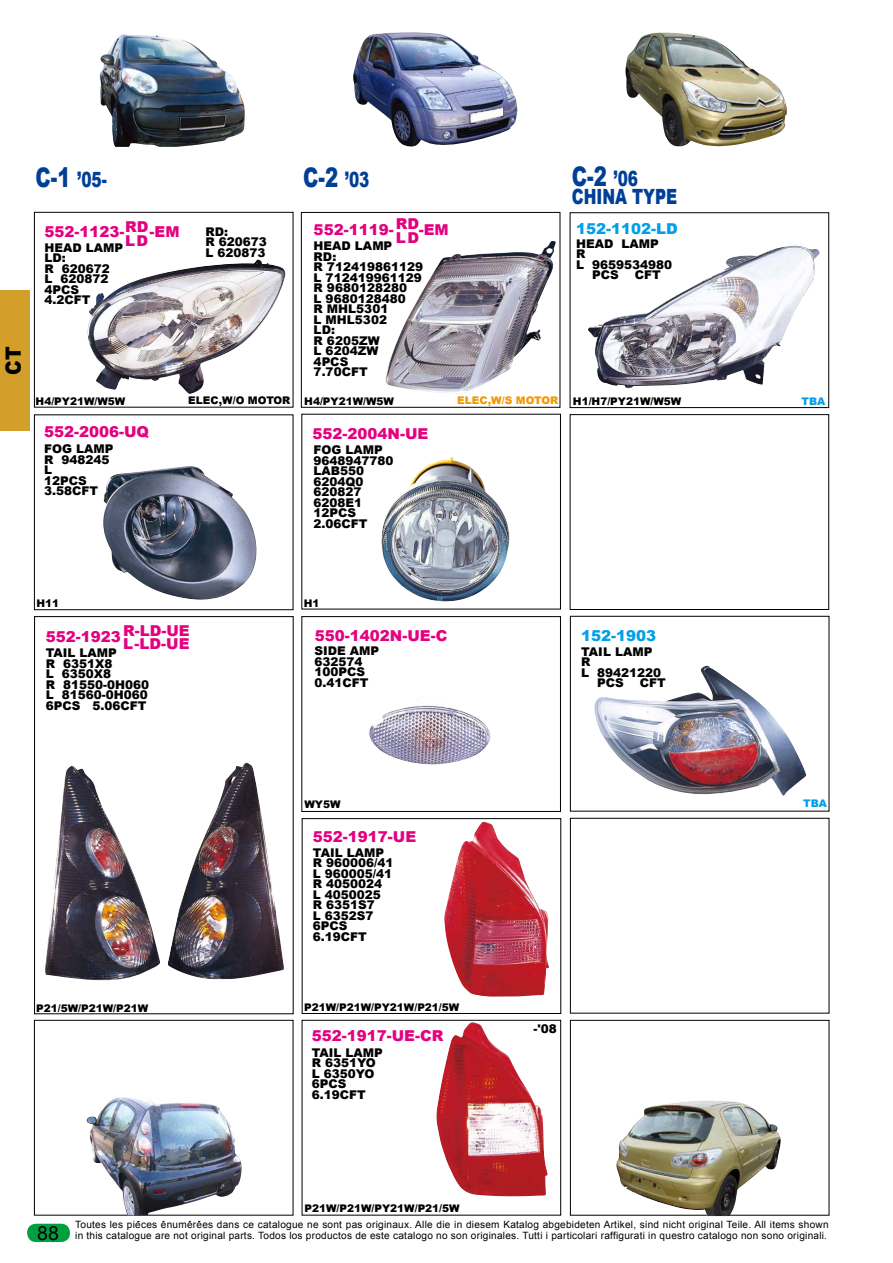
<style>
.page{position:relative;width:893px;height:1263px;background:#fff}
.page>*{position:absolute;margin:0;border:0;box-sizing:border-box;transform-origin:0 0}
.t1{font:900 27px "Arial";color:#003f98;scale:.73 1}
.t2{font:900 21px "Arial";color:#003f98;scale:.73 1}
.t3{font:900 21px "Arial";color:#000;scale:.9 1}
.t4{font:19.5px "Arial";color:#000}
.t5{font:900 15px/13.5px "Arial";color:#e4007f}
.t6{font:900 15px "Arial";color:#00a0e9}
.t7{font:900 12px/10.5px "Arial";color:#000}
.t8{font:900 10.5px "Arial";color:#000}
.t9{font:900 10.5px "Arial";color:#f39700}
.t10{font:900 10.5px "Arial";letter-spacing:-.01em;color:#00a0e9}
.t11{font:10.05px/10.5px "Arial";letter-spacing:.025em;color:#000}
.s1{font-size:27px}
.s2{font-size:21px}
</style>
<div class="page">
<div style="left:27px;top:1224px;width:43px;height:18px;background:#00a041;border-radius:9px"></div>
<div style="left:0;top:290px;width:30px;height:141px;background:#d39f2a"></div>
<img style="left:588px;top:246px;width:232px;height:142px">
<div style="left:570px;top:212px;width:259px;height:196px;border:1px solid #000"></div>
<div style="left:570px;top:414px;width:259px;height:196px;border:1px solid #000"></div>
<img style="left:625px;top:33px;width:162px;height:114px">
<img style="left:594px;top:666px;width:213px;height:130px">
<div style="left:570px;top:616px;width:259px;height:195px;border:1px solid #000"></div>
<div style="left:570px;top:818px;width:259px;height:195px;border:1px solid #000"></div>
<div style="left:570px;top:1020px;width:259px;height:195px;border:1px solid #000"></div>
<img style="left:616px;top:1100px;width:165px;height:116px">
<img style="left:87px;top:260px;width:199px;height:134px">
<div style="left:34px;top:212px;width:259px;height:196px;border:1px solid #000"></div>
<img style="left:103px;top:465px;width:154px;height:135px">
<div style="left:34px;top:414px;width:259px;height:196px;border:1px solid #000"></div>
<img style="left:45px;top:766px;width:115px;height:215px">
<div style="left:34px;top:616px;width:260px;height:398px;border:1px solid #000"></div>
<img style="left:100px;top:34px;width:145px;height:113px">
<img style="left:168px;top:762px;width:116px;height:217px">
<div style="left:34px;top:1020px;width:259px;height:195px;border:1px solid #000"></div>
<img style="left:86px;top:1097px;width:156px;height:118px">
<img style="left:353px;top:32px;width:165px;height:115px">
<img style="left:444px;top:821px;width:105px;height:176px">
<div style="left:302px;top:818px;width:259px;height:196px;border:1px solid #000"></div>
<img style="left:385px;top:241px;width:171px;height:153px">
<div style="left:301px;top:212px;width:259px;height:196px;border:1px solid #000"></div>
<img style="left:382px;top:457px;width:128px;height:144px">
<img style="left:369px;top:705px;width:122px;height:60px">
<div style="left:301px;top:616px;width:260px;height:196px;border:1px solid #000"></div>
<img style="left:436px;top:1022px;width:112px;height:174px">
<div style="left:302px;top:1020px;width:259px;height:195px;border:1px solid #000"></div>
<h2 class="t3" style="left:-2px;top:374px;width:33px;rotate:-90deg">CT</h2>
<h2 class="t2" style="left:36px;top:164px;width:99px"><span class="s1">C-1</span> ’05-</h2>
<p class="t5" style="left:45px;top:224px;width:82px">552-1123-</p>
<p class="t5" style="left:150px;top:224px;width:31px">-EM</p>
<p class="t7" style="left:45px;top:242px;width:80px">HEAD LAMP<br>LD:<br>R 620672<br>L 620872<br>4PCS<br>4.2CFT</p>
<h1 class="t1" style="left:303px;top:158px;width:92px">C-2 <span class="s2">’03</span></h1>
<p class="t5" style="left:396px;top:217px;width:25px">RD<br>LD</p>
<p class="t5" style="left:125px;top:220px;width:25px">RD<br>LD</p>
<p class="t7" style="left:206px;top:226px;width:63px">RD:<br>R 620673<br>L 620873</p>
<p class="t5" style="left:314px;top:223px;width:82px">552-1119-</p>
<p class="t5" style="left:419px;top:223px;width:31px">-EM</p>
<p class="t7" style="left:314px;top:240px;width:111px">HEAD LAMP<br>RD:<br>R 712419861129<br>L 712419961129<br>R 9680128280<br>L 9680128480<br>R MHL5301<br>L MHL5302<br>LD:<br>R 6205ZW<br>L 6204ZW<br>4PCS<br>7.70CFT</p>
<p class="t8" style="left:304px;top:393px;width:91px">H4/PY21W/W5W</p>
<p class="t8" style="left:188px;top:392px;width:104px">ELEC,W/O MOTOR</p>
<p class="t8" style="left:36px;top:393px;width:91px">H4/PY21W/W5W</p>
<p class="t5" style="left:44px;top:425px;width:107px">552-2006-UQ</p>
<p class="t7" style="left:44px;top:443px;width:71px">FOG LAMP<br>R 948245<br>L<br>12PCS<br>3.58CFT</p>
<p class="t5" style="left:313px;top:427px;width:117px">552-2004N-UE</p>
<p class="t7" style="left:314px;top:444px;width:82px">FOG LAMP<br>9648947780<br>LAB550<br>6204Q0<br>620827<br>6208E1<br>12PCS<br>2.06CFT</p>
<p class="t9" style="left:457px;top:393px;width:103px">ELEC,W/S MOTOR</p>
<h1 class="t1" style="left:572px;top:157px;width:92px">C-2 <span class="s2">’06</span></h1>
<h2 class="t2" style="left:572px;top:181px;width:146px">CHINA TYPE</h2>
<p class="t7" style="left:576px;top:238px;width:84px">HEAD LAMP</p>
<p class="t7" style="left:576px;top:249px;width:11px">R</p>
<p class="t7" style="left:576px;top:259px;width:98px">L 9659534980</p>
<p class="t7" style="left:592px;top:270px;width:28px">PCS</p>
<p class="t7" style="left:635px;top:270px;width:28px">CFT</p>
<p class="t6" style="left:576px;top:218px;width:103px">152-1102-LD</p>
<p class="t8" style="left:573px;top:394px;width:110px">H1/H7/PY21W/W5W</p>
<p class="t10" style="left:801px;top:394px;width:25px">TBA</p>
<p class="t8" style="left:36px;top:596px;width:24px">H11</p>
<p class="t8" style="left:304px;top:595px;width:17px">H1</p>
<p class="t5" style="left:123px;top:623px;width:68px">R-LD-UE<br>L-LD-UE</p>
<p class="t5" style="left:46px;top:629px;width:77px">552-1923</p>
<p class="t7" style="left:46px;top:647px;width:105px">TAIL LAMP<br>R 6351X8<br>L 6350X8<br>R 81550-0H060<br>L 81560-0H060<br>6PCS 5.06CFT</p>
<p class="t5" style="left:315px;top:628px;width:134px">550-1402N-UE-C</p>
<p class="t7" style="left:315px;top:645px;width:66px">SIDE AMP<br>632574<br>100PCS<br>0.41CFT</p>
<p class="t6" style="left:581px;top:624px;width:77px">152-1903</p>
<p class="t7" style="left:581px;top:646px;width:73px">TAIL LAMP</p>
<p class="t7" style="left:581px;top:656px;width:11px">R</p>
<p class="t7" style="left:581px;top:667px;width:82px">L 89421220</p>
<p class="t7" style="left:597px;top:677px;width:28px">PCS</p>
<p class="t7" style="left:640px;top:677px;width:28px">CFT</p>
<p class="t8" style="left:36px;top:1000px;width:114px">P21/5W/P21W/P21W</p>
<p class="t8" style="left:304px;top:796px;width:38px">WY5W</p>
<p class="t5" style="left:313px;top:829px;width:105px">552-1917-UE</p>
<p class="t7" style="left:313px;top:847px;width:82px">TAIL LAMP<br>R 960006/41<br>L 960005/41<br>R 4050024<br>L 4050025<br>R 6351S7<br>L 6352S7<br>6PCS<br>6.19CFT</p>
<p class="t8" style="left:304px;top:999px;width:157px">P21W/P21W/PY21W/P21/5W</p>
<p class="t5" style="left:312px;top:1029px;width:133px">552-1917-UE-CR</p>
<p class="t7" style="left:312px;top:1047px;width:73px">TAIL LAMP<br>R 6351YO<br>L 6350YO<br>6PCS<br>6.19CFT</p>
<p class="t7" style="left:533px;top:1023px;width:25px">-'08</p>
<p class="t10" style="left:803px;top:796px;width:25px">TBA</p>
<h3 class="t4" style="left:37px;top:1220px;width:23px">88</h3>
<p class="t8" style="left:304px;top:1201px;width:157px">P21W/P21W/PY21W/P21/5W</p>
<p class="t11" style="left:75px;top:1219px;width:755px">Toutes les pieces enumerees dans ce catalogue ne sont pas originaux. Alle die in diesem Katalog abgebideten Artikel, sind nicht original Teile. All items shown in this catalogue are not original parts. Todos los productos de este catalogo no son originales. Tutti i particolari raffigurati in questro catalogo non sono originali.</p>
</div>
